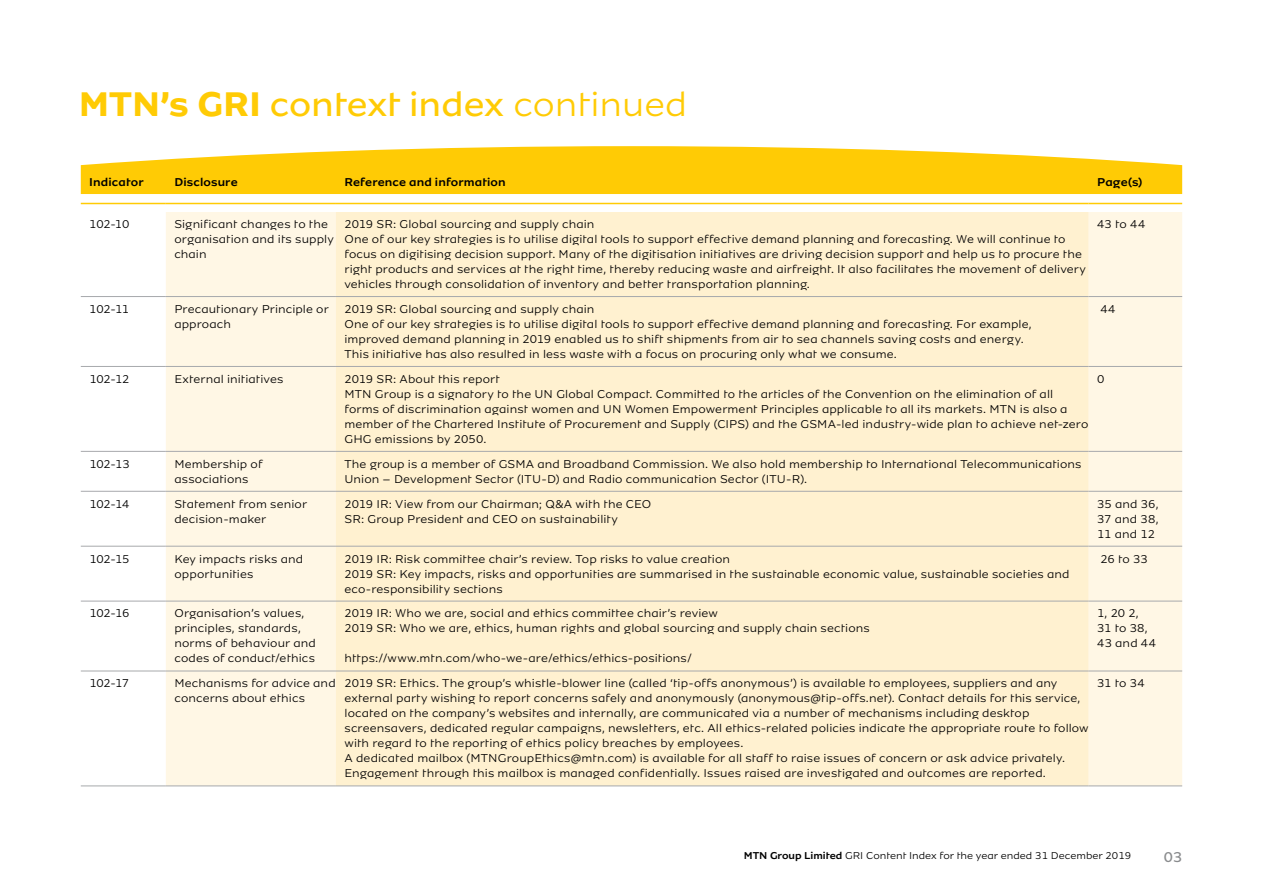
<style>
.page{position:relative;width:1263px;height:893px;background:#fff}
.page>*{position:absolute;margin:0;border:0;box-sizing:border-box;transform-origin:0 0}
.t1{font:36px "MTN Brighter Sans";color:#ffcb05}
.t2{font:15px "MTN Brighter Sans";color:#8a8c8e}
.t3{font:300 12px/15px "MTN Brighter Sans";letter-spacing:.01em;color:#000}
.t4{font:500 12px "MTN Brighter Sans";letter-spacing:.01em;color:#000}
.t5{font:300 10.5px "MTN Brighter Sans";color:#000}
.s1{font-weight:700}
.s2{font-weight:300}
.s3{font-weight:500}
</style>
<div class="page">
<svg style="left:81px;top:146px;width:1101px;height:48px;background:#ffd125"></svg>
<div style="left:166px;top:212px;width:1016px;height:573px;background:#fff7e5"></div>
<div style="left:336px;top:212px;width:753px;height:573px;background:#fff1d0"></div>
<hr style="left:81px;top:296px;width:85px;height:1px;background:#a7a9ac">
<hr style="left:166px;top:296px;width:170px;height:1px;background:#a7a9ac">
<hr style="left:336px;top:296px;width:753px;height:1px;background:#a7a9ac">
<hr style="left:1089px;top:296px;width:93px;height:1px;background:#a7a9ac">
<hr style="left:81px;top:366px;width:85px;height:1px;background:#a7a9ac">
<hr style="left:166px;top:366px;width:170px;height:1px;background:#a7a9ac">
<hr style="left:336px;top:366px;width:753px;height:1px;background:#a7a9ac">
<hr style="left:1089px;top:366px;width:93px;height:1px;background:#a7a9ac">
<hr style="left:81px;top:451px;width:85px;height:1px;background:#a7a9ac">
<hr style="left:166px;top:451px;width:170px;height:1px;background:#a7a9ac">
<hr style="left:336px;top:451px;width:753px;height:1px;background:#a7a9ac">
<hr style="left:1089px;top:451px;width:93px;height:1px;background:#a7a9ac">
<hr style="left:81px;top:491px;width:85px;height:1px;background:#a7a9ac">
<hr style="left:166px;top:491px;width:170px;height:1px;background:#a7a9ac">
<hr style="left:336px;top:491px;width:753px;height:1px;background:#a7a9ac">
<hr style="left:1089px;top:491px;width:93px;height:1px;background:#a7a9ac">
<hr style="left:81px;top:546px;width:85px;height:1px;background:#a7a9ac">
<hr style="left:166px;top:546px;width:170px;height:1px;background:#a7a9ac">
<hr style="left:336px;top:546px;width:753px;height:1px;background:#a7a9ac">
<hr style="left:1089px;top:546px;width:93px;height:1px;background:#a7a9ac">
<hr style="left:81px;top:601px;width:85px;height:1px;background:#a7a9ac">
<hr style="left:166px;top:601px;width:170px;height:1px;background:#a7a9ac">
<hr style="left:336px;top:601px;width:753px;height:1px;background:#a7a9ac">
<hr style="left:1089px;top:601px;width:93px;height:1px;background:#a7a9ac">
<hr style="left:81px;top:671px;width:85px;height:1px;background:#a7a9ac">
<hr style="left:166px;top:671px;width:170px;height:1px;background:#a7a9ac">
<hr style="left:336px;top:671px;width:753px;height:1px;background:#a7a9ac">
<hr style="left:1089px;top:671px;width:93px;height:1px;background:#a7a9ac">
<hr style="left:81px;top:785px;width:85px;height:1px;background:#a7a9ac">
<hr style="left:166px;top:785px;width:170px;height:1px;background:#a7a9ac">
<hr style="left:336px;top:785px;width:753px;height:1px;background:#a7a9ac">
<hr style="left:1089px;top:785px;width:93px;height:1px;background:#a7a9ac">
<hr style="left:81px;top:203px;width:85px;height:1px;background:#ffcb05">
<hr style="left:166px;top:203px;width:170px;height:1px;background:#ffcb05">
<hr style="left:336px;top:203px;width:753px;height:1px;background:#ffcb05">
<hr style="left:1089px;top:203px;width:93px;height:1px;background:#ffcb05">
<h1 class="t1" style="left:79px;top:83px;width:610px"><span class="s1">MTN’s GRI</span> context index <span class="s2">continued</span></h1>
<p class="t4" style="left:89px;top:175px;width:56px">Indicator</p>
<p class="t4" style="left:174px;top:175px;width:65px">Disclosure</p>
<p class="t4" style="left:344px;top:175px;width:163px">Reference and information</p>
<p class="t4" style="left:1097px;top:175px;width:47px">Page(s)</p>
<p class="t3" style="left:89px;top:216px;width:42px">102-10</p>
<p class="t3" style="left:174px;top:216px;width:161px">Significant changes to the organisation and its supply chain</p>
<p class="t3" style="left:344px;top:216px;width:743px">2019 SR: Global sourcing and supply chain<br>One of our key strategies is to utilise digital tools to support effective demand planning and forecasting. We will continue to focus on digitising decision support. Many of the digitisation initiatives are driving decision support and help us to procure the right products and services at the right time, thereby reducing waste and airfreight. It also facilitates the movement of delivery vehicles through consolidation of inventory and better transportation planning.</p>
<p class="t3" style="left:1097px;top:216px;width:50px">43 to 44</p>
<p class="t3" style="left:89px;top:301px;width:41px">102-11</p>
<p class="t3" style="left:174px;top:301px;width:156px">Precautionary Principle or approach</p>
<p class="t3" style="left:344px;top:301px;width:689px">2019 SR: Global sourcing and supply chain<br>One of our key strategies is to utilise digital tools to support effective demand planning and forecasting. For example, improved demand planning in 2019 enabled us to shift shipments from air to sea channels saving costs and energy.<br>This initiative has also resulted in less waste with a focus on procuring only what we consume.</p>
<p class="t3" style="left:1100px;top:301px;width:17px">44</p>
<p class="t3" style="left:89px;top:371px;width:42px">102-12</p>
<p class="t3" style="left:174px;top:371px;width:111px">External initiatives</p>
<p class="t3" style="left:344px;top:371px;width:745px">2019 SR: About this report<br>MTN Group is a signatory to the UN Global Compact. Committed to the articles of the Convention on the elimination of all forms of discrimination against women and UN Women Empowerment Principles applicable to all its markets. MTN is also a member of the Chartered Institute of Procurement and Supply (CIPS) and the GSMA-led industry-wide plan to achieve net-zero GHG emissions by 2050.</p>
<p class="t3" style="left:1097px;top:371px;width:9px">0</p>
<p class="t3" style="left:89px;top:456px;width:42px">102-13</p>
<p class="t3" style="left:174px;top:456px;width:90px">Membership of associations</p>
<p class="t3" style="left:344px;top:456px;width:738px">The group is a member of GSMA and Broadband Commission. We also hold membership to International Telecommunications<br>Union – Development Sector (ITU-D) and Radio communication Sector (ITU-R).</p>
<p class="t3" style="left:89px;top:496px;width:42px">102-14</p>
<p class="t3" style="left:174px;top:496px;width:134px">Statement from senior decision-maker</p>
<p class="t3" style="left:344px;top:496px;width:308px">2019 IR: View from our Chairman; Q&amp;A with the CEO<br>SR: Group President and CEO on sustainability</p>
<p class="t3" style="left:1097px;top:496px;width:63px;text-align:justify">35 and 36, 37 and 38, 11 and 12</p>
<p class="t3" style="left:89px;top:551px;width:42px">102-15</p>
<p class="t3" style="left:174px;top:551px;width:130px">Key impacts risks and opportunities</p>
<p class="t3" style="left:344px;top:551px;width:727px">2019 IR: Risk committee chair’s review. Top risks to value creation<br>2019 SR: Key impacts, risks and opportunities are summarised in the sustainable economic value, sustainable societies and eco-responsibility sections</p>
<p class="t3" style="left:1100px;top:551px;width:49px">26 to 33</p>
<p class="t3" style="left:89px;top:606px;width:41px">102-16</p>
<p class="t3" style="left:174px;top:606px;width:143px">Organisation’s values, principles, standards, norms of behaviour and codes of conduct/ethics</p>
<p class="t3" style="left:344px;top:606px;width:527px">2019 IR: Who we are, social and ethics committee chair’s review<br>2019 SR: Who we are, ethics, human rights and global sourcing and supply chain sections</p>
<p class="t3" style="left:1097px;top:606px;width:60px">1, 20 2,<br>31 to 38,<br>43 and 44</p>
<p class="t3" style="left:344px;top:651px;width:349px">https://www.mtn.com/who-we-are/ethics/ethics-positions/</p>
<p class="t3" style="left:89px;top:676px;width:41px">102-17</p>
<p class="t3" style="left:174px;top:676px;width:163px">Mechanisms for advice and concerns about ethics</p>
<p class="t3" style="left:344px;top:676px;width:746px">2019 SR: Ethics. The group’s whistle-blower line (called ‘tip-offs anonymous’) is available to employees, suppliers and any external party wishing to report concerns safely and anonymously (anonymous@tip-offs.net). Contact details for this service, located on the company’s websites and internally, are communicated via a number of mechanisms including desktop screensavers, dedicated regular campaigns, newsletters, etc. All ethics-related policies indicate the appropriate route to follow with regard to the reporting of ethics policy breaches by employees.<br>A dedicated mailbox (MTNGroupEthics@mtn.com) is available for all staff to raise issues of concern or ask advice privately.<br>Engagement through this mailbox is managed confidentially. Issues raised are investigated and outcomes are reported.</p>
<p class="t3" style="left:1097px;top:676px;width:49px">31 to 34</p>
<p class="t5" style="left:744px;top:849px;width:389px"><span class="s3">MTN Group Limited</span> GRI Content Index for the year ended 31 December 2019</p>
<p class="t2" style="left:1164px;top:849px;width:20px">03</p>
</div>
